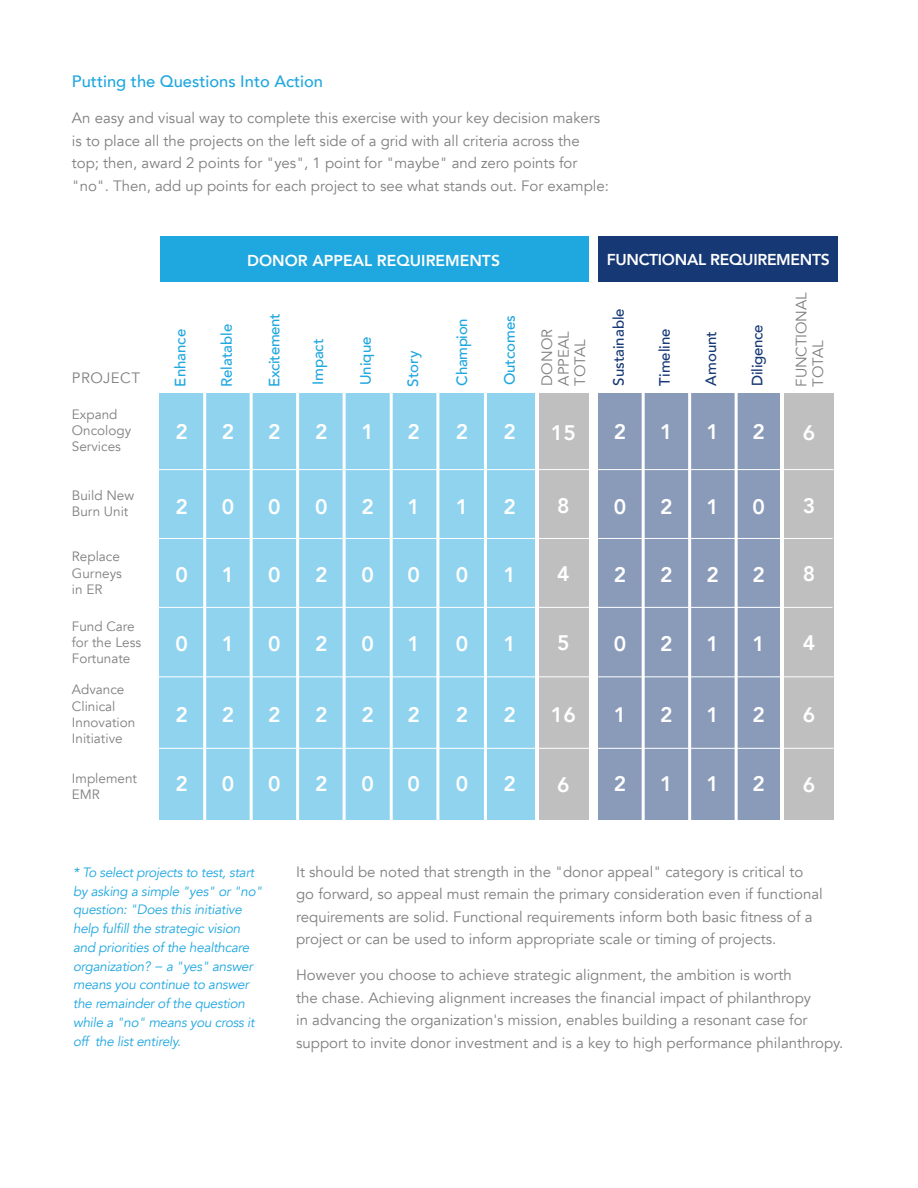
<style>
.page{position:relative;width:918px;height:1188px;background:#fff}
.page>*{position:absolute;margin:0;border:0;box-sizing:border-box;transform-origin:0 0}
.t1{font:800 21px "Avenir";color:#fff}
.t2{font:500 16.5px "Avenir";color:#1fa7df}
.t3{font:800 15.75px "Avenir";letter-spacing:-.01em;color:#fff}
.t4{font:15px/22.5px "Avenir";color:#7f7f7f}
.t5{font:500 15px "Avenir";color:#1fa7df}
.t6{font:500 15px "Avenir";color:#163875}
.t7{font:500 15px "Avenir";letter-spacing:-.02em;color:#1fa7df}
.t8{font:500 15px "Avenir";letter-spacing:-.02em;color:#163875}
.t9{font:15px "Avenir";letter-spacing:.03em;color:#7f7f7f}
.t10{font:italic 13.5px/18.8px "Avenir";letter-spacing:-.02em;color:#1fa7df}
.t11{font:13.5px "Avenir";color:#7f7f7f}
</style>
<div class="page">
<div style="left:160px;top:393px;width:375px;height:426px;background:#8fd3ef"></div>
<div style="left:598px;top:393px;width:182px;height:426px;background:#8a9bba"></div>
<div style="left:539px;top:393px;width:50px;height:426px;background:#bfbfbf"></div>
<div style="left:784px;top:393px;width:50px;height:426px;background:#bfbfbf"></div>
<hr style="left:250px;top:391px;width:3px;height:466px;background:#fff">
<hr style="left:688px;top:391px;width:3px;height:466px;background:#fff">
<hr style="left:436px;top:391px;width:3px;height:466px;background:#fff">
<hr style="left:296px;top:391px;width:3px;height:466px;background:#fff">
<hr style="left:735px;top:391px;width:3px;height:466px;background:#fff">
<hr style="left:484px;top:391px;width:3px;height:466px;background:#fff">
<hr style="left:203px;top:391px;width:3px;height:466px;background:#fff">
<hr style="left:642px;top:391px;width:3px;height:466px;background:#fff">
<hr style="left:390px;top:391px;width:3px;height:466px;background:#fff">
<hr style="left:343px;top:391px;width:3px;height:466px;background:#fff">
<hr style="left:135px;top:469px;width:699px;height:1px;background:#fff">
<hr style="left:134px;top:607px;width:698px;height:1px;background:#fff">
<hr style="left:134px;top:538px;width:698px;height:1px;background:#fff">
<hr style="left:135px;top:676px;width:699px;height:1px;background:#fff">
<hr style="left:135px;top:748px;width:699px;height:1px;background:#fff">
<div style="left:160px;top:236px;width:429px;height:46px;background:#1fa7df"></div>
<div style="left:598px;top:236px;width:240px;height:46px;background:#163875"></div>
<p class="t2" style="left:72px;top:67px;width:253px">Putting the Questions Into Action</p>
<p class="t4" style="left:72px;top:107px;width:539px">An easy and visual way to complete this exercise with your key decision makers is to place all the projects on the left side of a grid with all criteria across the top; then, award 2 points for "yes", 1 point for "maybe" and zero points for "no". Then, add up points for each project to see what stands out. For example:</p>
<p class="t9" style="left:72px;top:369px;width:70px">PROJECT</p>
<p class="t11" style="left:72px;top:406px;width:47px">Expand</p>
<p class="t11" style="left:72px;top:422px;width:61px">Oncology</p>
<p class="t11" style="left:72px;top:438px;width:51px">Services</p>
<p class="t11" style="left:72px;top:487px;width:64px">Build New</p>
<p class="t11" style="left:72px;top:503px;width:58px">Burn Unit</p>
<p class="t11" style="left:72px;top:549px;width:50px">Replace</p>
<p class="t11" style="left:72px;top:565px;width:52px">Gurneys</p>
<p class="t11" style="left:72px;top:581px;width:32px">in ER</p>
<p class="t11" style="left:72px;top:618px;width:64px">Fund Care</p>
<p class="t11" style="left:72px;top:635px;width:71px">for the Less</p>
<p class="t11" style="left:72px;top:651px;width:60px">Fortunate</p>
<p class="t11" style="left:72px;top:682px;width:54px">Advance</p>
<p class="t11" style="left:72px;top:698px;width:45px">Clinical</p>
<p class="t11" style="left:72px;top:714px;width:65px">Innovation</p>
<p class="t11" style="left:72px;top:730px;width:52px">Initiative</p>
<p class="t11" style="left:72px;top:770px;width:67px">Implement</p>
<p class="t11" style="left:72px;top:786px;width:30px">EMR</p>
<p class="t3" style="left:247px;top:248px;width:254px">DONOR APPEAL REQUIREMENTS</p>
<p class="t3" style="left:607px;top:247px;width:225px">FUNCTIONAL REQUIREMENTS</p>
<p class="t5" style="left:167px;top:387px;width:59px;rotate:-90deg">Enhance</p>
<p class="t5" style="left:213px;top:387px;width:65px;rotate:-90deg">Relatable</p>
<p class="t7" style="left:261px;top:387px;width:75px;rotate:-90deg">Excitement</p>
<p class="t5" style="left:305px;top:385px;width:48px;rotate:-90deg">Impact</p>
<p class="t5" style="left:353px;top:385px;width:50px;rotate:-90deg">Unique</p>
<p class="t5" style="left:400px;top:387px;width:37px;rotate:-90deg">Story</p>
<p class="t7" style="left:449px;top:386px;width:69px;rotate:-90deg">Champion</p>
<p class="t5" style="left:497px;top:385px;width:72px;rotate:-90deg">Outcomes</p>
<p class="t4" style="left:536px;top:386px;width:58px;rotate:-90deg">DONOR</p>
<p class="t4" style="left:553px;top:386px;width:56px;rotate:-90deg">APPEAL</p>
<p class="t4" style="left:569px;top:386px;width:48px;rotate:-90deg">TOTAL</p>
<p class="t6" style="left:606px;top:386px;width:79px;rotate:-90deg">Sustainable</p>
<p class="t6" style="left:652px;top:386px;width:59px;rotate:-90deg">Timeline</p>
<p class="t6" style="left:698px;top:386px;width:56px;rotate:-90deg">Amount</p>
<p class="t8" style="left:744px;top:386px;width:62px;rotate:-90deg">Diligence</p>
<p class="t4" style="left:790px;top:387px;width:96px;rotate:-90deg">FUNCTIONAL</p>
<p class="t4" style="left:807px;top:387px;width:47px;rotate:-90deg">TOTAL</p>
<p class="t1" style="left:176px;top:415px;width:14px">2</p>
<p class="t1" style="left:222px;top:415px;width:14px">2</p>
<p class="t1" style="left:268px;top:415px;width:14px">2</p>
<p class="t1" style="left:315px;top:415px;width:14px">2</p>
<p class="t1" style="left:361px;top:415px;width:14px">1</p>
<p class="t1" style="left:408px;top:415px;width:14px">2</p>
<p class="t1" style="left:456px;top:415px;width:14px">2</p>
<p class="t1" style="left:504px;top:415px;width:14px">2</p>
<p class="t1" style="left:614px;top:415px;width:14px">2</p>
<p class="t1" style="left:660px;top:415px;width:14px">1</p>
<p class="t1" style="left:707px;top:415px;width:14px">1</p>
<p class="t1" style="left:753px;top:415px;width:14px">2</p>
<p class="t1" style="left:551px;top:416px;width:26px">15</p>
<p class="t1" style="left:803px;top:416px;width:14px">6</p>
<p class="t1" style="left:557px;top:489px;width:14px">8</p>
<p class="t1" style="left:803px;top:489px;width:14px">3</p>
<p class="t1" style="left:176px;top:491px;width:14px">2</p>
<p class="t1" style="left:222px;top:491px;width:14px">0</p>
<p class="t1" style="left:268px;top:491px;width:14px">0</p>
<p class="t1" style="left:315px;top:491px;width:14px">0</p>
<p class="t1" style="left:361px;top:491px;width:14px">2</p>
<p class="t1" style="left:408px;top:491px;width:14px">1</p>
<p class="t1" style="left:456px;top:491px;width:14px">1</p>
<p class="t1" style="left:504px;top:491px;width:14px">2</p>
<p class="t1" style="left:614px;top:491px;width:14px">0</p>
<p class="t1" style="left:660px;top:491px;width:14px">2</p>
<p class="t1" style="left:707px;top:491px;width:14px">1</p>
<p class="t1" style="left:753px;top:491px;width:14px">0</p>
<p class="t1" style="left:557px;top:557px;width:14px">4</p>
<p class="t1" style="left:803px;top:557px;width:14px">8</p>
<p class="t1" style="left:176px;top:559px;width:14px">0</p>
<p class="t1" style="left:222px;top:559px;width:14px">1</p>
<p class="t1" style="left:268px;top:559px;width:14px">0</p>
<p class="t1" style="left:315px;top:559px;width:14px">2</p>
<p class="t1" style="left:361px;top:559px;width:14px">0</p>
<p class="t1" style="left:408px;top:559px;width:14px">0</p>
<p class="t1" style="left:456px;top:559px;width:14px">0</p>
<p class="t1" style="left:504px;top:559px;width:14px">1</p>
<p class="t1" style="left:614px;top:559px;width:14px">2</p>
<p class="t1" style="left:660px;top:559px;width:14px">2</p>
<p class="t1" style="left:707px;top:559px;width:14px">2</p>
<p class="t1" style="left:753px;top:559px;width:14px">2</p>
<p class="t1" style="left:557px;top:626px;width:14px">5</p>
<p class="t1" style="left:803px;top:626px;width:14px">4</p>
<p class="t1" style="left:176px;top:628px;width:14px">0</p>
<p class="t1" style="left:222px;top:628px;width:14px">1</p>
<p class="t1" style="left:268px;top:628px;width:14px">0</p>
<p class="t1" style="left:315px;top:628px;width:14px">2</p>
<p class="t1" style="left:361px;top:628px;width:14px">0</p>
<p class="t1" style="left:408px;top:628px;width:14px">1</p>
<p class="t1" style="left:456px;top:628px;width:14px">0</p>
<p class="t1" style="left:504px;top:628px;width:14px">1</p>
<p class="t1" style="left:614px;top:628px;width:14px">0</p>
<p class="t1" style="left:660px;top:628px;width:14px">2</p>
<p class="t1" style="left:707px;top:628px;width:14px">1</p>
<p class="t1" style="left:753px;top:628px;width:14px">1</p>
<p class="t1" style="left:176px;top:699px;width:14px">2</p>
<p class="t1" style="left:222px;top:699px;width:14px">2</p>
<p class="t1" style="left:268px;top:699px;width:14px">2</p>
<p class="t1" style="left:315px;top:699px;width:14px">2</p>
<p class="t1" style="left:361px;top:699px;width:14px">2</p>
<p class="t1" style="left:408px;top:699px;width:14px">2</p>
<p class="t1" style="left:456px;top:699px;width:14px">2</p>
<p class="t1" style="left:504px;top:699px;width:14px">2</p>
<p class="t1" style="left:614px;top:699px;width:14px">1</p>
<p class="t1" style="left:660px;top:699px;width:14px">2</p>
<p class="t1" style="left:707px;top:699px;width:14px">1</p>
<p class="t1" style="left:753px;top:699px;width:14px">2</p>
<p class="t1" style="left:551px;top:699px;width:26px">16</p>
<p class="t1" style="left:803px;top:699px;width:14px">6</p>
<p class="t1" style="left:176px;top:767px;width:14px">2</p>
<p class="t1" style="left:222px;top:767px;width:14px">0</p>
<p class="t1" style="left:268px;top:767px;width:14px">0</p>
<p class="t1" style="left:315px;top:767px;width:14px">2</p>
<p class="t1" style="left:361px;top:767px;width:14px">0</p>
<p class="t1" style="left:408px;top:767px;width:14px">0</p>
<p class="t1" style="left:456px;top:767px;width:14px">0</p>
<p class="t1" style="left:504px;top:767px;width:14px">2</p>
<p class="t1" style="left:614px;top:767px;width:14px">2</p>
<p class="t1" style="left:660px;top:767px;width:14px">1</p>
<p class="t1" style="left:707px;top:767px;width:14px">1</p>
<p class="t1" style="left:753px;top:767px;width:14px">2</p>
<p class="t1" style="left:557px;top:769px;width:14px">6</p>
<p class="t1" style="left:803px;top:769px;width:14px">6</p>
<p class="t10" style="left:73px;top:863px;width:191px">* To select projects to test, start by asking a simple "yes" or "no" question: "Does this initiative help fulfill the strategic vision and priorities of the healthcare organization? − a "yes" answer means you continue to answer the remainder of the question while a "no" means you cross it off the list entirely.</p>
<p class="t4" style="left:296px;top:861px;width:528px">It should be noted that strength in the "donor appeal" category is critical to go forward, so appeal must remain the primary consideration even if functional requirements are solid. Functional requirements inform both basic fitness of a project or can be used to inform appropriate scale or timing of projects.</p>
<p class="t4" style="left:296px;top:964px;width:549px">However you choose to achieve strategic alignment, the ambition is worth<br>the chase. Achieving alignment increases the financial impact of philanthropy<br>in advancing the organization's mission, enables building a resonant case for support to invite donor investment and is a key to high performance philanthropy.</p>
</div>
